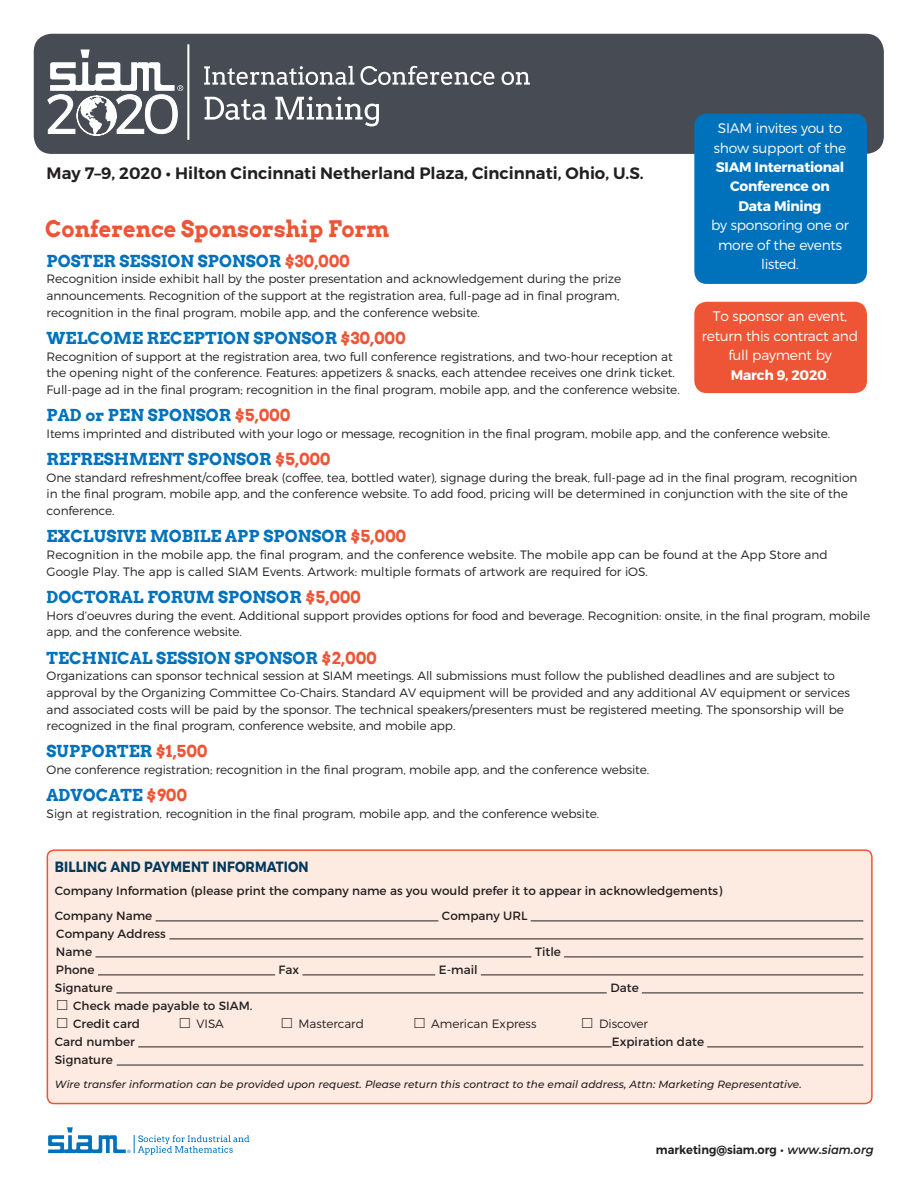
<style>
.page{position:relative;width:918px;height:1188px;background:#fff}
.page>*{position:absolute;margin:0;border:0;box-sizing:border-box;transform-origin:0 0}
.t1{font:700 22.8px "Arvo";color:#ee5436;scale:.95 1}
.t2{font:700 16.5px "Arvo";color:#0072bc}
.t3{font:600 16.5px "Montserrat";color:#231f20}
.t4{font:700 14.85px "Montserrat";letter-spacing:.015em;color:#00395c;scale:.86 1}
.t5{font:300 13.8px/19.4px "Montserrat";letter-spacing:-.02em;color:#fff;text-align:center}
.t6{font:700 13.8px/19.4px "Montserrat";letter-spacing:-.02em;color:#fff;text-align:center}
.t7{font:300 12.15px/16.6px "Montserrat";letter-spacing:-.01em;color:#231f20}
.t8{font:12px/24.5px "Montserrat";color:#231f20}
.t9{font:300 12px "Montserrat";color:#231f20}
.t10{font:600 12px "Montserrat";color:#231f20;scale:.95 1}
.t11{font:italic 500 10.5px "Montserrat";color:#231f20}
.s1{color:#ee5436}
.s2{font-weight:700}
.s3{font-family:"Scala Sans OT";font-weight:300;font-size:15px}
.s4{font-family:"Scala Sans OT";font-size:15px}
.s5{font-style:italic}
</style>
<div class="page">
<div style="left:34px;top:34px;width:850px;height:120px;background:#464b54;border-radius:18px"></div>
<svg style="left:48px;top:1127px;width:201px;height:28px"></svg>
<div style="left:694px;top:302px;width:173px;height:91px;background:#ee5436;border-radius:12px"></div>
<div style="left:47px;top:850px;width:825px;height:254px;background:#fdebe2;border-radius:7px"></div>
<hr style="left:156px;top:921px;width:282px;height:1px;background:#231f20">
<hr style="left:531px;top:921px;width:332px;height:1px;background:#231f20">
<hr style="left:169px;top:939px;width:694px;height:1px;background:#231f20">
<hr style="left:95px;top:957px;width:436px;height:1px;background:#231f20">
<hr style="left:564px;top:957px;width:299px;height:1px;background:#231f20">
<hr style="left:98px;top:975px;width:177px;height:1px;background:#231f20">
<hr style="left:302px;top:975px;width:133px;height:1px;background:#231f20">
<hr style="left:481px;top:975px;width:382px;height:1px;background:#231f20">
<hr style="left:116px;top:993px;width:491px;height:1px;background:#231f20">
<hr style="left:642px;top:993px;width:221px;height:1px;background:#231f20">
<hr style="left:138px;top:1047px;width:474px;height:1px;background:#231f20">
<hr style="left:707px;top:1047px;width:156px;height:1px;background:#231f20">
<hr style="left:117px;top:1065px;width:746px;height:1px;background:#231f20">
<div style="left:47px;top:849px;width:826px;height:255px;border:2px solid #ee5436;border-radius:7px"></div>
<div style="left:694px;top:114px;width:173px;height:170px;background:#0072bc;border-radius:12px"></div>
<svg style="left:204px;top:66px;width:150px;height:19px"></svg>
<svg style="left:360px;top:66px;width:134px;height:19px"></svg>
<svg style="left:502px;top:72px;width:28px;height:13px"></svg>
<svg style="left:205px;top:97px;width:61px;height:23px"></svg>
<svg style="left:275px;top:97px;width:104px;height:29px"></svg>
<hr style="left:187px;top:44px;width:2px;height:96px;background:#fff">
<svg style="left:47px;top:33px;width:136px;height:103px"></svg>
<p class="t5" style="left:714px;top:118px;width:134px;text-align:left">SIAM invites you to show support of the</p>
<p class="t6" style="left:716px;top:158px;width:130px">SIAM International<br>Conference on<br>Data Mining</p>
<p class="t5" style="left:711px;top:215px;width:139px">by sponsoring one or more of the events listed.</p>
<h2 class="t3" style="left:47px;top:163px;width:599px">May 7–9, 2020 • Hilton Cincinnati Netherland Plaza, Cincinnati, Ohio, U.S.</h2>
<h1 class="t1" style="left:45px;top:214px;width:364px">Conference Sponsorship Form</h1>
<h2 class="t2" style="left:47px;top:250px;width:305px">POSTER SESSION SPONSOR <span class="s1">$30,000</span></h2>
<p class="t7" style="left:47px;top:270px;width:576px">Recognition inside exhibit hall by the poster presentation and acknowledgement during the prize announcements. Recognition of the support at the registration area, full-page ad in final program, recognition in the final program, mobile app, and the conference website.</p>
<h2 class="t2" style="left:47px;top:328px;width:360px">WELCOME RECEPTION SPONSOR <span class="s1">$30,000</span></h2>
<p class="t7" style="left:47px;top:348px;width:635px">Recognition of support at the registration area, two full conference registrations, and two-hour reception at the opening night of the conference. Features: appetizers &amp; snacks, each attendee receives one drink ticket.<br>Full-page ad in the final program; recognition in the final program, mobile app, and the conference website.</p>
<h2 class="t2" style="left:47px;top:405px;width:245px">PAD or PEN SPONSOR <span class="s1">$5,000</span></h2>
<p class="t7" style="left:47px;top:425px;width:785px">Items imprinted and distributed with your logo or message, recognition in the final program, mobile app, and the conference website.</p>
<h2 class="t2" style="left:47px;top:449px;width:285px">REFRESHMENT SPONSOR <span class="s1">$5,000</span></h2>
<p class="t7" style="left:47px;top:469px;width:812px">One standard refreshment/coffee break (coffee, tea, bottled water), signage during the break, full-page ad in the final program, recognition in the final program, mobile app, and the conference website. To add food, pricing will be determined in conjunction with the site of the conference.</p>
<h2 class="t2" style="left:47px;top:526px;width:361px">EXCLUSIVE MOBILE APP SPONSOR <span class="s1">$5,000</span></h2>
<p class="t7" style="left:47px;top:546px;width:783px">Recognition in the mobile app, the final program, and the conference website. The mobile app can be found at the App Store and<br>Google Play. The app is called SIAM Events. Artwork: multiple formats of artwork are required for iOS.</p>
<h2 class="t2" style="left:47px;top:587px;width:316px">DOCTORAL FORUM SPONSOR <span class="s1">$5,000</span></h2>
<p class="t7" style="left:47px;top:607px;width:825px">Hors d’oeuvres during the event. Additional support provides options for food and beverage. Recognition: onsite, in the final program, mobile app, and the conference website.</p>
<h2 class="t2" style="left:47px;top:647px;width:331px">TECHNICAL SESSION SPONSOR <span class="s1">$2,000</span></h2>
<p class="t7" style="left:47px;top:667px;width:805px">Organizations can sponsor technical session at SIAM meetings. All submissions must follow the published deadlines and are subject to approval by the Organizing Committee Co-Chairs. Standard AV equipment will be provided and any additional AV equipment or services and associated costs will be paid by the sponsor. The technical speakers/presenters must be registered meeting. The sponsorship will be recognized in the final program, conference website, and mobile app.</p>
<h2 class="t2" style="left:47px;top:741px;width:162px">SUPPORTER <span class="s1">$1,500</span></h2>
<p class="t7" style="left:47px;top:761px;width:604px">One conference registration; recognition in the final program, mobile app, and the conference website.</p>
<h2 class="t2" style="left:47px;top:785px;width:142px">ADVOCATE <span class="s1">$900</span></h2>
<p class="t7" style="left:47px;top:805px;width:554px">Sign at registration, recognition in the final program, mobile app, and the conference website.</p>
<p class="t5" style="left:702px;top:307px;width:158px">To sponsor an event, return this contract and full payment by<br><span class="s2">March 9, 2020</span>.</p>
<p class="t4" style="left:55px;top:858px;width:297px">BILLING AND PAYMENT INFORMATION</p>
<p class="t8" style="left:55px;top:879px;width:669px">Company Information (please print the company name as you would prefer it to appear in acknowledgements)<br>Company Name</p>
<p class="t8" style="left:442px;top:903px;width:87px">Company URL</p>
<p class="t8" style="left:56px;top:924px;width:111px;line-height:18px">Company Address<br>Name</p>
<p class="t8" style="left:535px;top:939px;width:27px">Title</p>
<p class="t8" style="left:56px;top:957px;width:40px">Phone</p>
<p class="t8" style="left:279px;top:957px;width:22px">Fax</p>
<p class="t8" style="left:439px;top:957px;width:40px">E-mail</p>
<p class="t8" style="left:55px;top:975px;width:60px">Signature</p>
<p class="t8" style="left:610px;top:975px;width:30px">Date</p>
<p class="t8" style="left:55px;top:993px;width:199px"><span class="s3">□</span> Check made payable to SIAM.</p>
<p class="t8" style="left:55px;top:1011px;width:87px"><span class="s3">□</span> Credit card</p>
<p class="t9" style="left:177px;top:1016px;width:48px"><span class="s4">□</span> VISA</p>
<p class="t9" style="left:279px;top:1016px;width:86px"><span class="s4">□</span> Mastercard</p>
<p class="t9" style="left:412px;top:1016px;width:126px"><span class="s4">□</span> American Express</p>
<p class="t9" style="left:580px;top:1016px;width:70px"><span class="s4">□</span> Discover</p>
<p class="t8" style="left:55px;top:1029px;width:81px">Card number</p>
<p class="t8" style="left:612px;top:1029px;width:94px">Expiration date</p>
<p class="t8" style="left:55px;top:1047px;width:60px">Signature</p>
<p class="t11" style="left:55px;top:1077px;width:748px">Wire transfer information can be provided upon request. Please return this contract to the email address, Attn: Marketing Representative.</p>
<p class="t10" style="left:656px;top:1142px;width:231px">marketing@siam.org <span class="s5">• www.siam.org</span></p>
</div>
